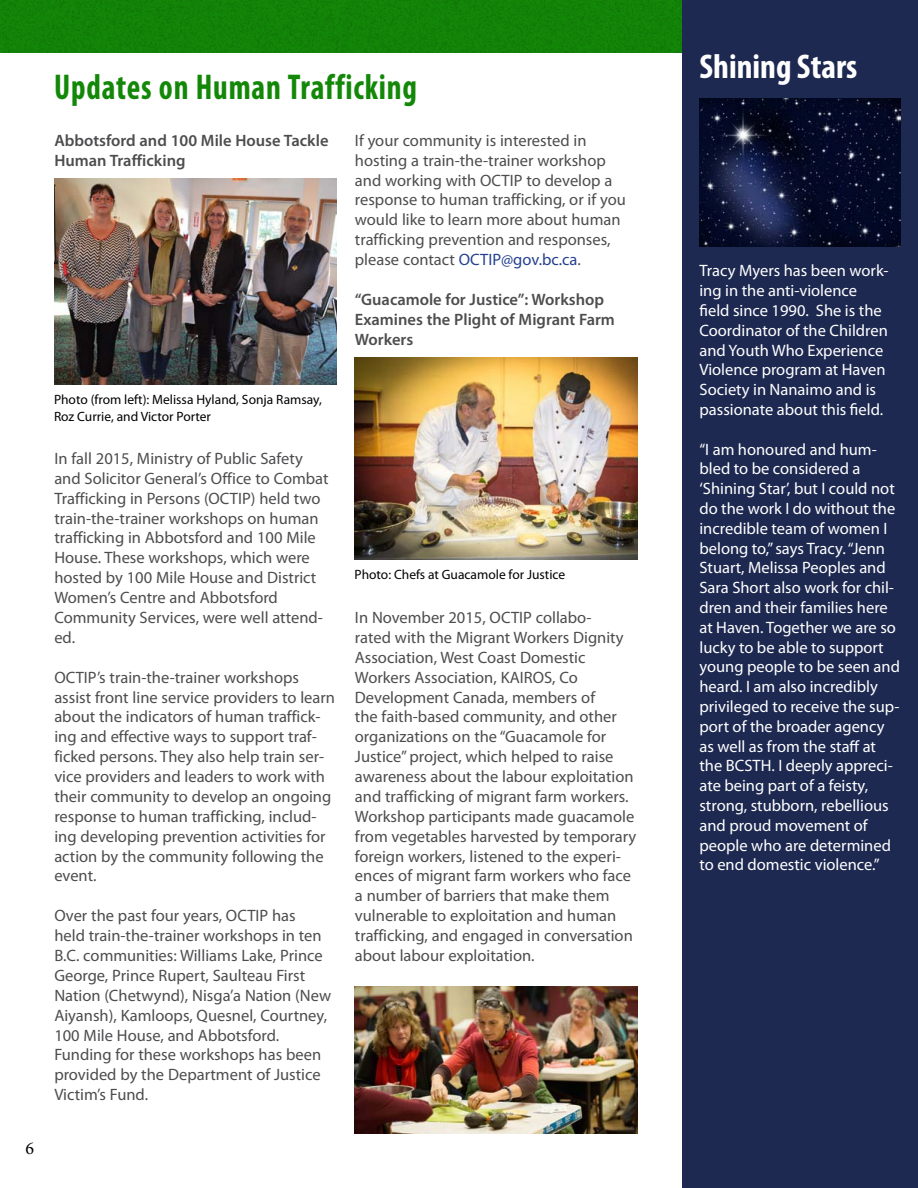
<style>
.page{position:relative;width:918px;height:1188px;background:#fff}
.page>*{position:absolute;margin:0;border:0;box-sizing:border-box;transform-origin:0 0}
.t1{font:700 condensed 36px "Myriad Pro";letter-spacing:.025em;color:#138808;scale:.9 1}
.t2{font:700 condensed 34.5px "Myriad Pro";color:#fff}
.t3{font:18px "Minion Pro";color:#000}
.t4{font:16.5px/20px "Myriad Pro";color:#4d4d4f}
.t5{font:16.5px/19.8px "Myriad Pro";color:#fff}
.t6{font:600 16.5px/20px "Myriad Pro";color:#4d4d4f}
.t7{font:13.5px/16.2px "Myriad Pro";color:#000}
.s1{color:#25408f}
</style>
<div class="page">
<img style="left:0;top:0;width:918px;height:52px">
<div style="left:682px;top:1px;width:236px;height:1187px;background:#1d2951"></div>
<img style="left:54px;top:179px;width:283px;height:206px">
<img style="left:355px;top:358px;width:283px;height:202px">
<img style="left:355px;top:986px;width:283px;height:148px">
<img style="left:699px;top:99px;width:202px;height:148px">
<p class="t3" style="left:26px;top:1136px;width:10px">6</p>
<h1 class="t1" style="left:54px;top:65px;width:404px">Updates on Human Trafficking</h1>
<p class="t6" style="left:54px;top:130px;width:276px">Abbotsford and 100 Mile House Tackle<br>Human Trafficking</p>
<p class="t4" style="left:355px;top:130px;width:272px">If your community is interested in hosting a train-the-trainer workshop and working with OCTIP to develop a response to human trafficking, or if you would like to learn more about human trafficking prevention and responses, please contact <span class="s1">OCTIP@gov.bc.ca</span>.</p>
<p class="t6" style="left:355px;top:289px;width:262px">“Guacamole for Justice”: Workshop<br>Examines the Plight of Migrant Farm<br>Workers</p>
<p class="t7" style="left:54px;top:391px;width:269px">Photo (from left): Melissa Hyland, Sonja Ramsay,<br>Roz Currie, and Victor Porter</p>
<p class="t4" style="left:54px;top:448px;width:276px">In fall 2015, Ministry of Public Safety and Solicitor General’s Office to Combat Trafficking in Persons (OCTIP) held two train-the-trainer workshops on human trafficking in Abbotsford and 100 Mile House. These workshops, which were hosted by 100 Mile House and District Women’s Centre and Abbotsford Community Services, were well attend&shy;ed.</p>
<p class="t4" style="left:54px;top:667px;width:282px">OCTIP’s train-the-trainer workshops assist front line service providers to learn about the indicators of human traffick&shy;ing and effective ways to support traf&shy;ficked persons. They also help train ser&shy;vice providers and leaders to work with their community to develop an ongoing response to human trafficking, includ&shy;ing developing prevention activities for action by the community following the event.</p>
<p class="t4" style="left:54px;top:905px;width:278px">Over the past four years, OCTIP has<br>held train-the-trainer workshops in ten B.C. communities: Williams Lake, Prince George, Prince Rupert, Saulteau First Nation (Chetwynd), Nisga’a Nation (New Aiyansh), Kamloops, Quesnel, Courtney, 100 Mile House, and Abbotsford.<br>Funding for these workshops has been provided by the Department of Justice Victim’s Fund.</p>
<p class="t7" style="left:355px;top:566px;width:212px">Photo: Chefs at Guacamole for Justice</p>
<p class="t4" style="left:355px;top:607px;width:283px">In November 2015, OCTIP collabo-<br>rated with the Migrant Workers Dignity Association, West Coast Domestic Workers Association, KAIROS, Co Development Canada, members of<br>the faith-based community, and other organizations on the “Guacamole for Justice” project, which helped to raise awareness about the labour exploitation and trafficking of migrant farm workers.<br>Workshop participants made guacamole from vegetables harvested by temporary foreign workers, listened to the experi&shy;ences of migrant farm workers who face a number of barriers that make them vulnerable to exploitation and human trafficking, and engaged in conversation about labour exploitation.</p>
<h2 class="t2" style="left:699px;top:45px;width:159px">Shining Stars</h2>
<p class="t5" style="left:699px;top:261px;width:191px">Tracy Myers has been work&shy;ing in the anti-violence field since 1990. She is the<br>Coordinator of the Children and Youth Who Experience<br>Violence program at Haven<br>Society in Nanaimo and is passionate about this field.</p>
<p class="t5" style="left:699px;top:439px;width:202px">“I am honoured and hum&shy;bled to be considered a ‘Shining Star’, but I could not do the work I do without the incredible team of women I belong to,” says Tracy. “Jenn<br>Stuart, Melissa Peoples and<br>Sara Short also work for chil&shy;dren and their families here at Haven. Together we are so lucky to be able to support young people to be seen and heard. I am also incredibly privileged to receive the sup&shy;port of the broader agency as well as from the staff at the BCSTH. I deeply appreci&shy;ate being part of a feisty, strong, stubborn, rebellious and proud movement of people who are determined to end domestic violence.”</p>
</div>
